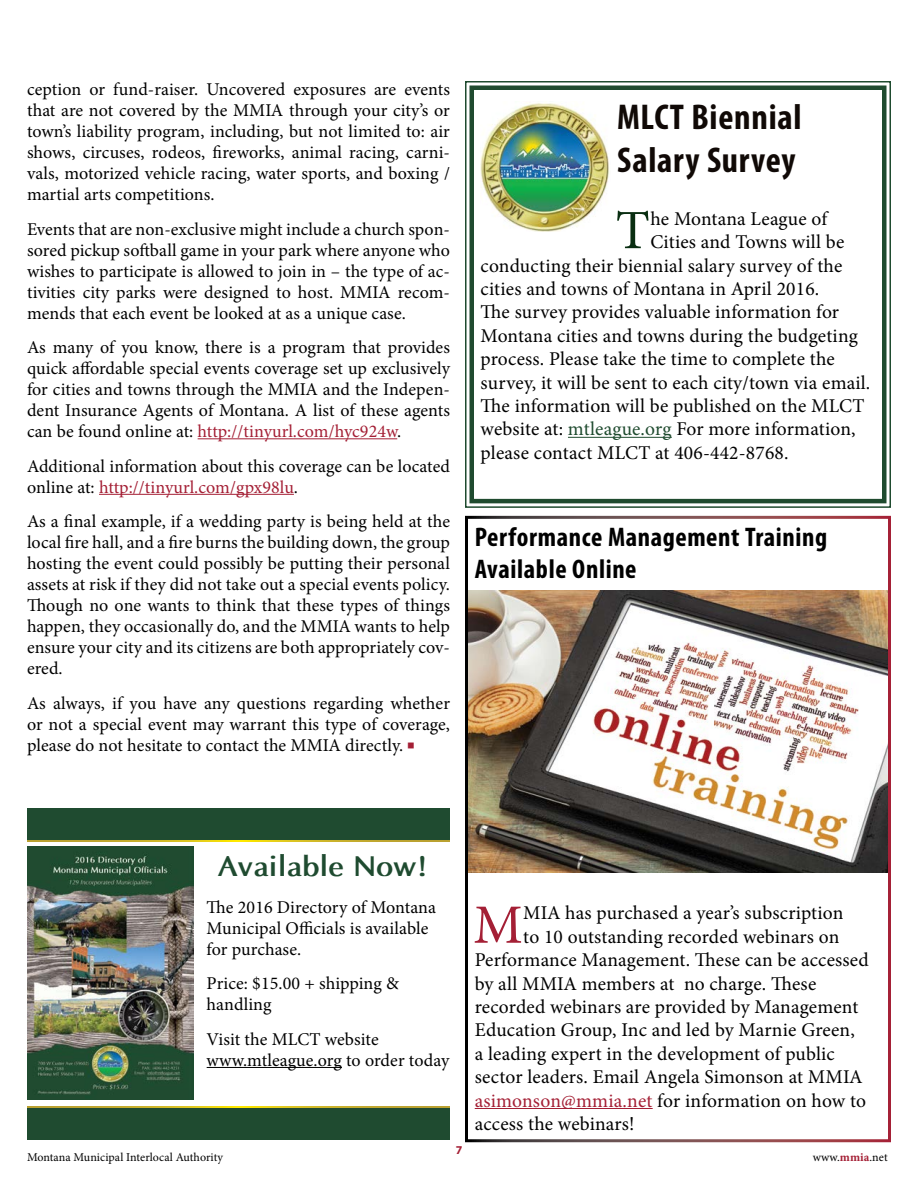
<style>
.page{position:relative;width:918px;height:1188px;background:#fff}
.page>*{position:absolute;margin:0;border:0;box-sizing:border-box;transform-origin:0 0}
.t1{font:55.5px "Minion Pro";color:#092e11}
.t2{font:55.5px "Minion Pro";color:#a41f35}
.t3{font:700 condensed 36px/43.2px "Myriad Pro";letter-spacing:.02em;color:#100906}
.t4{font:700 28.5px "Optima";color:#1f4b30}
.t5{font:700 condensed 27px/32.4px "Myriad Pro";letter-spacing:.025em;color:#000}
.t6{font:19.5px "Minion Pro";letter-spacing:.005em;color:#000}
.t7{font:18px/21px "Minion Pro";letter-spacing:.005em;color:#000;text-align:justify}
.t8{font:12px "Minion Pro";letter-spacing:.005em;color:#000}
.t9{font:700 12px "Myriad Pro";color:#a41f35}
.s1{color:#a41f35}
.s2{color:#1f4b2f}
.s3{font-weight:700;color:#a41f35}
</style>
<div class="page">
<hr style="left:198px;top:438px;width:199px;height:1px;background:#a41f35">
<hr style="left:99px;top:494px;width:195px;height:1px;background:#a41f35">
<svg style="left:465px;top:81px;width:426px;height:427px"></svg>
<div style="left:470px;top:86px;width:416px;height:417px;border:4px solid #1f4b2f"></div>
<img style="left:481px;top:102px;width:129px;height:130px">
<hr style="left:568px;top:437px;width:104px;height:1px;background:#1f4b2f">
<img style="left:469px;top:591px;width:418px;height:282px">
<hr style="left:475px;top:1108px;width:178px;height:1px;background:#a41f35">
<div style="left:465px;top:516px;width:426px;height:626px;border:3px solid #fff"></div>
<img style="left:27px;top:847px;width:166px;height:253px">
<hr style="left:207px;top:1067px;width:135px;height:1px;background:#000">
<svg style="left:27px;top:1106px;width:423px;height:3px"></svg>
<div style="left:27px;top:1109px;width:423px;height:31px;background:#1f4b30"></div>
<svg style="left:27px;top:840px;width:423px;height:2px"></svg>
<div style="left:27px;top:808px;width:423px;height:32px;background:#1f4b30"></div>
<p class="t7" style="left:27px;top:79px;width:425px">ception or fund-raiser. Uncovered exposures are events that are not covered by the MMIA through your city’s or town’s liability program, including, but not limited to: air shows, circuses, rodeos, fireworks, animal racing, carni&shy;vals, motorized vehicle racing, water sports, and boxing / martial arts competitions.</p>
<p class="t7" style="left:27px;top:218px;width:425px">Events that are non-exclusive might include a church spon&shy;sored pickup softball game in your park where anyone who wishes to participate is allowed to join in – the type of ac&shy;tivities city parks were designed to host. MMIA recom&shy;mends that each event be looked at as a unique case.</p>
<p class="t7" style="left:27px;top:337px;width:425px">As many of you know, there is a program that provides quick affordable special events coverage set up exclusively for cities and towns through the MMIA and the Indepen&shy;dent Insurance Agents of Montana. A list of these agents can be found online at: <span class="s1">http://tinyurl.com/hyc924w</span>.</p>
<p class="t7" style="left:27px;top:455px;width:425px">Additional information about this coverage can be located online at: <span class="s1">http://tinyurl.com/gpx98lu</span>.</p>
<p class="t7" style="left:27px;top:511px;width:425px">As a final example, if a wedding party is being held at the local fire hall, and a fire burns the building down, the group hosting the event could possibly be putting their personal assets at risk if they did not take out a special events policy.<br>Though no one wants to think that these types of things happen, they occasionally do, and the MMIA wants to help ensure your city and its citizens are both appropriately cov&shy;ered.</p>
<p class="t7" style="left:27px;top:693px;width:425px">As always, if you have any questions regarding whether or not a special event may warrant this type of coverage, please do not hesitate to contact the MMIA directly. <span class="s1">○</span></p>
<h2 class="t3" style="left:617px;top:94px;width:186px">MLCT Biennial<br>Salary Survey</h2>
<h1 class="t1" style="left:616px;top:193px;width:36px">T</h1>
<p class="t6" style="left:650px;top:205px;width:178px">he Montana League of</p>
<p class="t6" style="left:650px;top:229px;width:196px">Cities and Towns will be</p>
<p class="t6" style="left:481px;top:252px;width:363px">conducting their biennial salary survey of the</p>
<p class="t6" style="left:481px;top:276px;width:340px">cities and towns of Montana in April 2016.</p>
<p class="t6" style="left:481px;top:299px;width:360px">The survey provides valuable information for</p>
<p class="t6" style="left:481px;top:322px;width:379px">Montana cities and towns during the budgeting</p>
<p class="t6" style="left:481px;top:346px;width:356px">process. Please take the time to complete the</p>
<p class="t6" style="left:481px;top:369px;width:391px">survey, it will be sent to each city/town via email.</p>
<p class="t6" style="left:481px;top:393px;width:385px">The information will be published on the MLCT</p>
<p class="t6" style="left:481px;top:416px;width:377px">website at: <span class="s2">mtleague.org</span> For more information,</p>
<p class="t6" style="left:481px;top:439px;width:310px">please contact MLCT at 406-442-8768.</p>
<h3 class="t5" style="left:475px;top:520px;width:354px">Performance Management Training<br>Available Online</h3>
<h3 class="t4" style="left:218px;top:849px;width:211px">Available Now!</h3>
<p class="t7" style="left:207px;top:897px;width:231px;text-align:left">The 2016 Directory of Montana<br>Municipal Officials is available for purchase.</p>
<p class="t7" style="left:207px;top:973px;width:194px">Price: $15.00 + shipping &amp; handling</p>
<p class="t7" style="left:207px;top:1029px;width:244px">Visit the MLCT website www.mtleague.org to order today</p>
<h1 class="t2" style="left:473px;top:888px;width:51px">M</h1>
<p class="t6" style="left:523px;top:900px;width:322px">MIA has purchased a year’s subscription</p>
<p class="t6" style="left:523px;top:923px;width:318px">to 10 outstanding recorded webinars on</p>
<p class="t6" style="left:475px;top:947px;width:396px">Performance Management. These can be accessed</p>
<p class="t6" style="left:475px;top:970px;width:343px">by all MMIA members at no charge. These</p>
<p class="t6" style="left:475px;top:994px;width:385px">recorded webinars are provided by Management</p>
<p class="t6" style="left:475px;top:1017px;width:382px">Education Group, Inc and led by Marnie Green,</p>
<p class="t6" style="left:475px;top:1040px;width:362px">a leading expert in the development of public</p>
<p class="t6" style="left:475px;top:1064px;width:389px">sector leaders. Email Angela Simonson at MMIA</p>
<p class="t6" style="left:475px;top:1087px;width:393px"><span class="s1">asimonson@mmia.net</span> for information on how to</p>
<p class="t6" style="left:475px;top:1111px;width:161px">access the webinars!</p>
<p class="t9" style="left:456px;top:1142px;width:8px">7</p>
<p class="t8" style="left:27px;top:1149px;width:198px">Montana Municipal Interlocal Authority</p>
<p class="t8" style="left:813px;top:1149px;width:76px">www.<span class="s3">mmia</span>.net</p>
</div>
